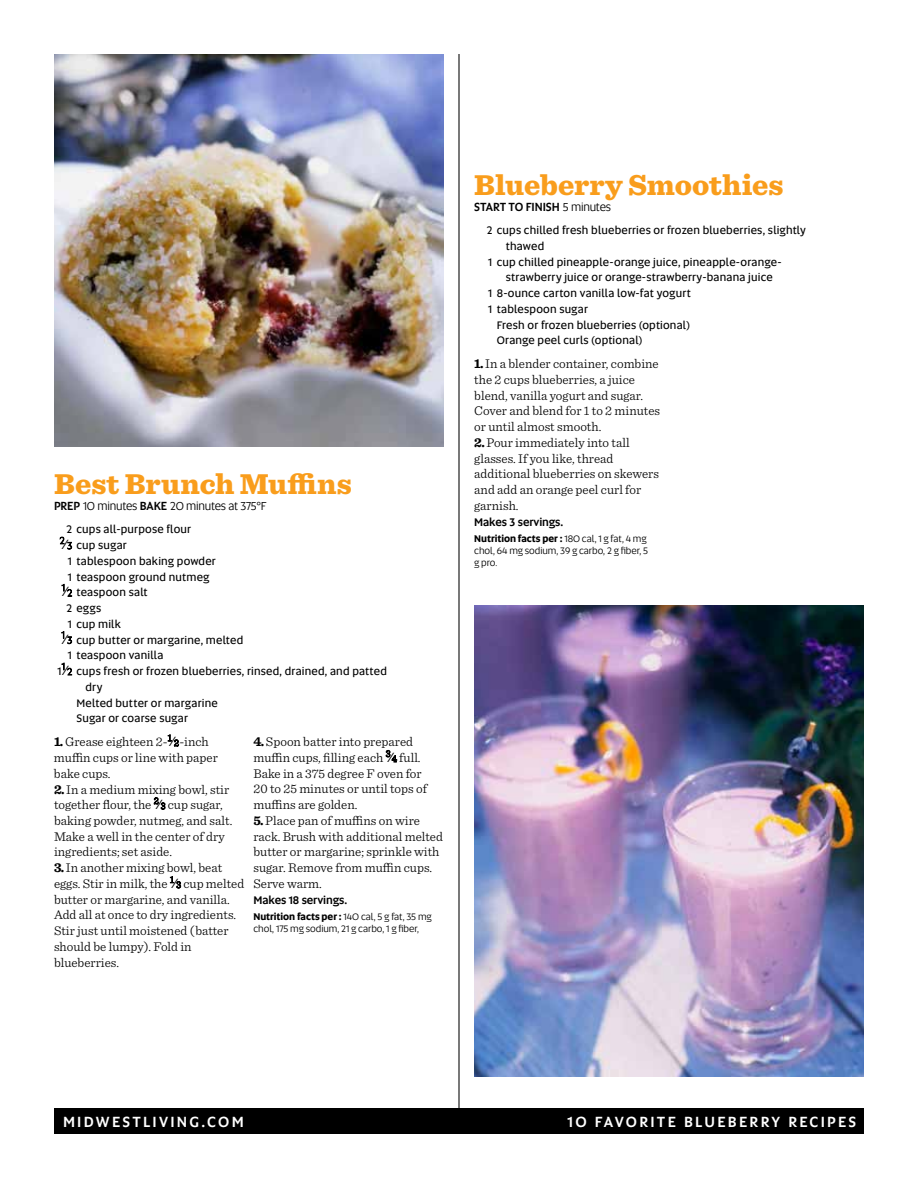
<style>
.page{position:relative;width:918px;height:1188px;background:#fff}
.page>*{position:absolute;margin:0;border:0;box-sizing:border-box;transform-origin:0 0}
.t1{font:900 30px "Sentinel";color:#f99d1c}
.t2{font:500 15px "Altis";letter-spacing:.15em;color:#fff}
.t3{font:300 13.35px/15.8px "Sentinel";color:#000}
.t4{font:12px "Altis";letter-spacing:-.02em;color:#000;scale:.96 1}
.t5{font:500 12px "Altis";letter-spacing:-.005em;color:#000;scale:.96 1}
.t6{font:11.25px/15.8px "Altis";letter-spacing:.015em;color:#000}
.t7{font:500 11.25px "Altis";color:#000}
.t8{font:9.75px/12px "Altis";letter-spacing:-.005em;color:#000}
.s1{font-weight:500}
.s2{font-weight:700;font-size:13.5px}
.s3{font-weight:300;font-size:10.2px}
.s4{font-family:"Altis";font-weight:700;font-size:13.5px}
.s5{font-size:10.2px}
.s6{font-weight:700}
.s7{font-weight:400}
</style>
<div class="page">
<hr style="left:458px;top:54px;width:2px;height:1058px;background:#000">
<div style="left:54px;top:1108px;width:810px;height:26px;background:#000"></div>
<img style="left:54px;top:54px;width:389px;height:393px">
<svg style="left:60px;top:537px;width:12px;height:12px"></svg>
<svg style="left:62px;top:584px;width:10px;height:13px"></svg>
<svg style="left:61px;top:631px;width:11px;height:13px"></svg>
<svg style="left:62px;top:663px;width:10px;height:12px"></svg>
<svg style="left:168px;top:734px;width:11px;height:13px"></svg>
<svg style="left:154px;top:797px;width:11px;height:13px"></svg>
<svg style="left:170px;top:876px;width:11px;height:12px"></svg>
<svg style="left:386px;top:750px;width:11px;height:12px"></svg>
<img style="left:474px;top:605px;width:390px;height:472px">
<h1 class="t1" style="left:54px;top:460px;width:299px">Best Brunch Muffins</h1>
<p class="t4" style="left:54px;top:498px;width:223px"><span class="s1">PREP</span> 10 minutes <span class="s1">BAKE</span> 20 minutes at 375°F</p>
<p class="t6" style="left:60px;top:521px;width:133px;text-indent:7px">2 cups all-purpose flour<br><sup>2</sup><span class="s2">⁄</span><span class="s3">3</span> cup sugar</p>
<p class="t6" style="left:68px;top:553px;width:149px">1 tablespoon baking powder</p>
<p class="t6" style="left:68px;top:568px;width:143px">1 teaspoon ground nutmeg</p>
<p class="t6" style="left:62px;top:584px;width:88px"><sup>1</sup><span class="s2">⁄</span><span class="s3">2</span> teaspoon salt</p>
<p class="t6" style="left:66px;top:600px;width:37px">2 eggs</p>
<p class="t6" style="left:68px;top:616px;width:54px">1 cup milk</p>
<p class="t6" style="left:62px;top:631px;width:183px"><sup>1</sup><span class="s2">⁄</span><span class="s3">3</span> cup butter or margarine, melted</p>
<p class="t6" style="left:68px;top:647px;width:97px">1 teaspoon vanilla</p>
<p class="t6" style="left:58px;top:663px;width:331px">1<sup>1</sup><span class="s2">⁄</span><span class="s3">2</span> cups fresh or frozen blueberries, rinsed, drained, and patted</p>
<p class="t6" style="left:86px;top:679px;width:18px">dry</p>
<p class="t6" style="left:76px;top:694px;width:143px">Melted butter or margarine</p>
<p class="t6" style="left:76px;top:710px;width:113px">Sugar or coarse sugar</p>
<p class="t3" style="left:54px;top:733px;width:165px"><span class="s2">1.</span> Grease eighteen 2-<sup>1</sup><span class="s4">⁄</span><span class="s5">2</span>-inch muffin cups or line with paper bake cups.</p>
<p class="t3" style="left:54px;top:780px;width:180px"><span class="s2">2.</span> In a medium mixing bowl, stir together flour, the <sup>2</sup><span class="s4">⁄</span><span class="s5">3</span> cup sugar, baking powder, nutmeg, and salt.<br>Make a well in the center of dry ingredients; set aside.</p>
<p class="t3" style="left:54px;top:859px;width:192px"><span class="s2">3.</span> In another mixing bowl, beat eggs. Stir in milk, the <sup>1</sup><span class="s4">⁄</span><span class="s5">3</span> cup melted butter or margarine, and vanilla.<br>Add all at once to dry ingredients.<br>Stir just until moistened (batter should be lumpy). Fold in blueberries.</p>
<p class="t3" style="left:253px;top:733px;width:175px"><span class="s2">4.</span> Spoon batter into prepared muffin cups, filling each <sup>3</sup><span class="s4">⁄</span><span class="s5">4</span> full.<br>Bake in a 375 degree F oven for<br>20 to 25 minutes or until tops of muffins are golden.</p>
<p class="t3" style="left:253px;top:812px;width:191px"><span class="s2">5.</span> Place pan of muffins on wire rack. Brush with additional melted butter or margarine; sprinkle with sugar. Remove from muffin cups.<br>Serve warm.</p>
<p class="t7" style="left:254px;top:891px;width:95px">M AKES 18 SERVINGS.</p>
<p class="t8" style="left:254px;top:911px;width:180px"><span class="s6">Nutrition facts per :</span> 140 cal, 5 g fat, 35 mg chol, 175 mg sodium, 21 g carbo, 1 g fiber,</p>
<h1 class="t1" style="left:474px;top:161px;width:311px">Blueberry Smoothies</h1>
<p class="t5" style="left:474px;top:198px;width:144px">START TO FINISH <span class="s7">5 minutes</span></p>
<p class="t6" style="left:487px;top:222px;width:321px">2 cups chilled fresh blueberries or frozen blueberries, slightly</p>
<p class="t6" style="left:506px;top:238px;width:40px">thawed</p>
<p class="t6" style="left:488px;top:253px;width:295px">1 cup chilled pineapple-orange juice, pineapple-orange-</p>
<p class="t6" style="left:506px;top:269px;width:269px">strawberry juice or orange-strawberry-banana juice</p>
<p class="t6" style="left:488px;top:285px;width:204px">1 8-ounce carton vanilla low-fat yogurt</p>
<p class="t6" style="left:488px;top:301px;width:101px">1 tablespoon sugar</p>
<p class="t6" style="left:497px;top:316px;width:195px">Fresh or frozen blueberries (optional)</p>
<p class="t6" style="left:497px;top:332px;width:147px">Orange peel curls (optional)</p>
<p class="t3" style="left:474px;top:355px;width:187px"><span class="s2">1.</span> In a blender container, combine the 2 cups blueberries, a juice blend, vanilla yogurt and sugar.<br>Cover and blend for 1 to 2 minutes or until almost smooth.</p>
<p class="t3" style="left:474px;top:434px;width:186px"><span class="s2">2.</span> Pour immediately into tall glasses. If you like, thread additional blueberries on skewers and add an orange peel curl for garnish.</p>
<p class="t7" style="left:474px;top:513px;width:91px">MAKES 3 SERVINGS.</p>
<p class="t8" style="left:474px;top:533px;width:175px"><span class="s6">Nutrition facts per :</span> 180 cal, 1 g fat, 4 mg chol, 64 mg sodium, 39 g carbo, 2 g fiber, 5 g pro.</p>
<p class="t2" style="left:63px;top:1111px;width:182px">MIDWESTLIVING.COM</p>
<p class="t2" style="left:568px;top:1111px;width:290px">10 FAVORITE BLUEB ERRY RECIPES</p>
</div>
